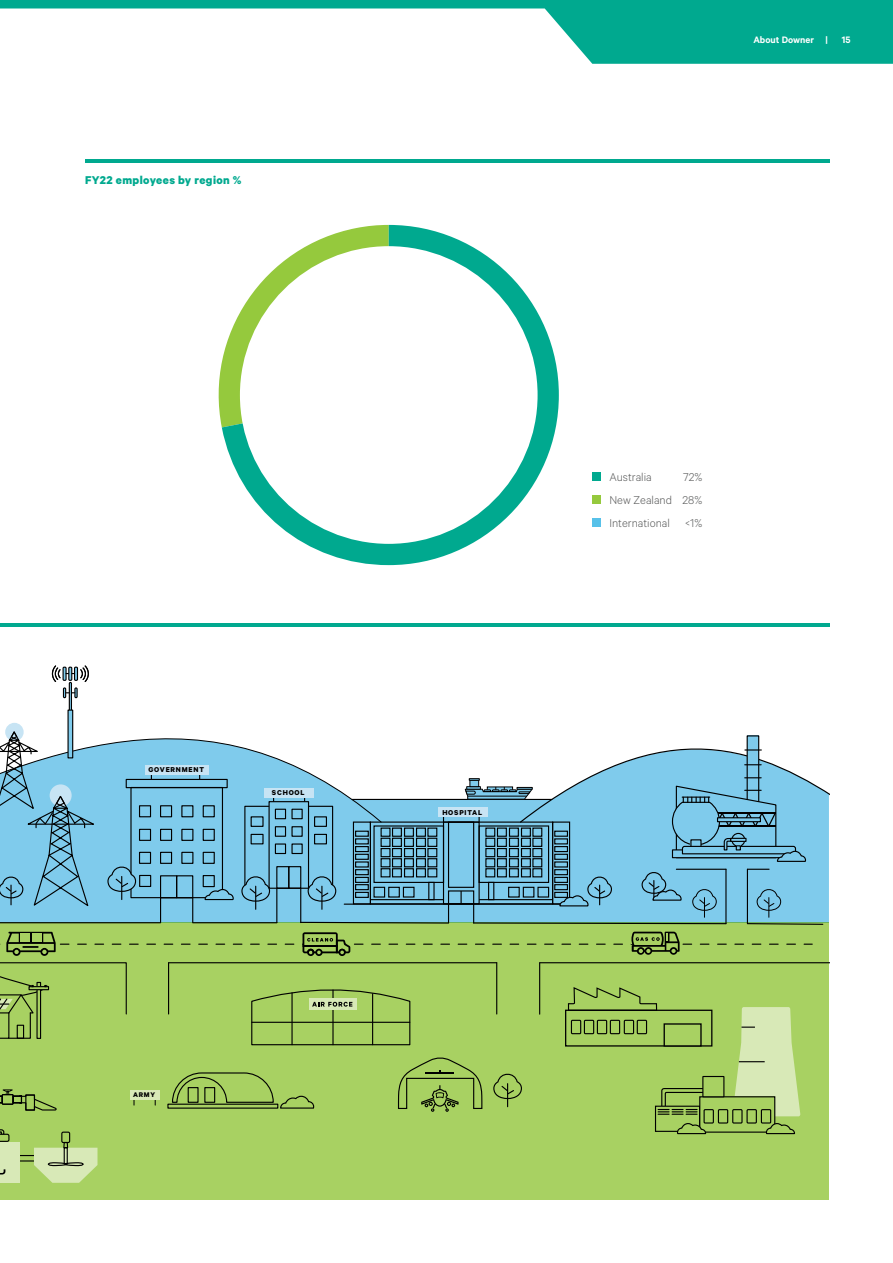
<style>
.page{position:relative;width:893px;height:1263px;background:#fff}
.page>*{position:absolute;margin:0;border:0;box-sizing:border-box;transform-origin:0 0}
.t1{font:300 12.75px/22.8px "Calibre";color:#595a5a;text-align:justify}
.t2{font:700 12.75px "Calibre";letter-spacing:.03em;color:#00a98f}
.t3{font:600 10.5px "Calibre";color:#fff}
.t4{font:700 7.95px "Calibre";letter-spacing:.1em;color:#000}
.t5{font:700 7.65px "Calibre";color:#000}
</style>
<div class="page">
<hr style="left:85px;top:160px;width:744px;height:3px;background:#00a98f">
<hr style="left:0;top:623px;width:829px;height:3px;background:#00a98f">
<svg style="left:218px;top:362px;width:4px;height:65px"></svg>
<svg style="left:222px;top:225px;width:337px;height:340px"></svg>
<div style="left:240px;top:246px;width:298px;height:298px;background:#fff;border-radius:50%"></div>
<div style="left:592px;top:472px;width:9px;height:9px;background:#00a98f"></div>
<div style="left:592px;top:518px;width:9px;height:9px;background:#57c1e9"></div>
<div style="left:592px;top:495px;width:9px;height:9px;background:#95c93d"></div>
<div style="left:0;top:923px;width:829px;height:276px;background:#a8d162"></div>
<div style="left:0;top:798px;width:829px;height:125px;background:#7fcbec"></div>
<svg style="left:5px;top:698px;width:343px;height:136px"></svg>
<hr style="left:352px;top:799px;width:200px;height:1px;background:#000">
<hr style="left:0;top:922px;width:161px;height:1px;background:#000">
<hr style="left:193px;top:922px;width:84px;height:1px;background:#000">
<hr style="left:169px;top:962px;width:328px;height:1px;background:#000">
<hr style="left:540px;top:962px;width:289px;height:1px;background:#000">
<hr style="left:168px;top:963px;width:1px;height:51px;background:#000">
<hr style="left:496px;top:963px;width:1px;height:51px;background:#000">
<hr style="left:539px;top:963px;width:1px;height:51px;background:#000">
<div style="left:275px;top:809px;width:11px;height:10px;border:1px solid #000"></div>
<div style="left:275px;top:826px;width:11px;height:11px;border:1px solid #000"></div>
<div style="left:291px;top:809px;width:12px;height:10px;border:1px solid #000"></div>
<div style="left:291px;top:826px;width:12px;height:11px;border:1px solid #000"></div>
<div style="left:275px;top:843px;width:11px;height:11px;border:1px solid #000"></div>
<div style="left:291px;top:843px;width:12px;height:11px;border:1px solid #000"></div>
<div style="left:276px;top:866px;width:13px;height:23px;border:1px solid #000"></div>
<div style="left:288px;top:866px;width:13px;height:23px;border:1px solid #000"></div>
<svg style="left:172px;top:1072px;width:102px;height:31px"></svg>
<div style="left:204px;top:1087px;width:11px;height:16px;border:1px solid #000"></div>
<div style="left:188px;top:1087px;width:11px;height:16px;border:1px solid #000"></div>
<div style="left:167px;top:1103px;width:111px;height:6px;border:1px solid #000"></div>
<svg style="left:280px;top:1095px;width:35px;height:14px"></svg>
<svg style="left:133px;top:1099px;width:2px;height:6px"></svg>
<div style="left:130px;top:1090px;width:29px;height:9px;background:#d8e9b7"></div>
<svg style="left:397px;top:1057px;width:86px;height:55px"></svg>
<svg style="left:251px;top:989px;width:160px;height:57px"></svg>
<svg style="left:0;top:932px;width:813px;height:24px"></svg>
<div style="left:126px;top:779px;width:102px;height:9px;border:1px solid #000"></div>
<div style="left:552px;top:821px;width:18px;height:83px;border:1px solid #000"></div>
<svg style="left:460px;top:891px;width:2px;height:12px"></svg>
<div style="left:448px;top:821px;width:26px;height:67px;border:1px solid #000"></div>
<div style="left:554px;top:861px;width:14px;height:6px;border:1px solid #000"></div>
<div style="left:554px;top:869px;width:14px;height:6px;border:1px solid #000"></div>
<div style="left:521px;top:858px;width:10px;height:9px;border:1px solid #000"></div>
<div style="left:509px;top:858px;width:10px;height:9px;border:1px solid #000"></div>
<div style="left:497px;top:858px;width:10px;height:9px;border:1px solid #000"></div>
<div style="left:521px;top:868px;width:10px;height:9px;border:1px solid #000"></div>
<div style="left:532px;top:858px;width:10px;height:9px;border:1px solid #000"></div>
<div style="left:532px;top:868px;width:10px;height:9px;border:1px solid #000"></div>
<div style="left:485px;top:858px;width:10px;height:9px;border:1px solid #000"></div>
<div style="left:485px;top:868px;width:10px;height:9px;border:1px solid #000"></div>
<div style="left:509px;top:868px;width:10px;height:9px;border:1px solid #000"></div>
<div style="left:497px;top:868px;width:10px;height:9px;border:1px solid #000"></div>
<hr style="left:344px;top:903px;width:232px;height:2px;background:#000">
<hr style="left:276px;top:888px;width:1px;height:35px;background:#000">
<svg style="left:107px;top:786px;width:127px;height:137px;background:#73b8d5"></svg>
<svg style="left:0;top:962px;width:127px;height:77px"></svg>
<svg style="left:734px;top:1007px;width:66px;height:109px"></svg>
<div style="left:700px;top:1097px;width:75px;height:35px;background:#a8d162"></div>
<div style="left:699px;top:1096px;width:76px;height:37px;border:1px solid #000"></div>
<div style="left:702px;top:1076px;width:22px;height:21px;border:1px solid #000"></div>
<svg style="left:765px;top:1122px;width:30px;height:13px"></svg>
<div style="left:703px;top:1109px;width:11px;height:14px;border:1px solid #000"></div>
<div style="left:718px;top:1109px;width:10px;height:14px;border:1px solid #000"></div>
<div style="left:746px;top:1109px;width:11px;height:14px;border:1px solid #000"></div>
<div style="left:732px;top:1109px;width:11px;height:14px;border:1px solid #000"></div>
<div style="left:761px;top:1109px;width:10px;height:14px;border:1px solid #000"></div>
<svg style="left:567px;top:987px;width:144px;height:148px"></svg>
<div style="left:571px;top:1020px;width:10px;height:14px;background:#a8d162"></div>
<div style="left:571px;top:1020px;width:10px;height:14px;border:1px solid #000"></div>
<div style="left:584px;top:1020px;width:10px;height:14px;background:#a8d162"></div>
<div style="left:584px;top:1020px;width:10px;height:14px;border:1px solid #000"></div>
<div style="left:597px;top:1020px;width:10px;height:14px;background:#a8d162"></div>
<div style="left:597px;top:1020px;width:10px;height:14px;border:1px solid #000"></div>
<div style="left:610px;top:1020px;width:10px;height:14px;background:#a8d162"></div>
<div style="left:610px;top:1020px;width:10px;height:14px;border:1px solid #000"></div>
<div style="left:624px;top:1020px;width:10px;height:14px;background:#a8d162"></div>
<div style="left:624px;top:1020px;width:10px;height:14px;border:1px solid #000"></div>
<div style="left:637px;top:1020px;width:9px;height:14px;background:#a8d162"></div>
<div style="left:637px;top:1020px;width:10px;height:14px;border:1px solid #000"></div>
<div style="left:565px;top:1010px;width:147px;height:36px;border:1px solid #000"></div>
<div style="left:664px;top:1024px;width:37px;height:22px;background:#a8d162"></div>
<div style="left:664px;top:1023px;width:38px;height:23px;border:1px solid #000"></div>
<div style="left:17px;top:1155px;width:20px;height:6px;border:1px solid #000"></div>
<div style="left:61px;top:1131px;width:9px;height:12px;border:1px solid #000"></div>
<svg style="left:34px;top:1142px;width:64px;height:41px"></svg>
<div style="left:0;top:1142px;width:20px;height:41px;background:#d8e9b7"></div>
<svg style="left:0;top:1129px;width:9px;height:45px"></svg>
<svg style="left:51px;top:665px;width:38px;height:33px"></svg>
<div style="left:68px;top:667px;width:4px;height:14px;border:1px solid #000"></div>
<div style="left:69px;top:682px;width:3px;height:35px;border:1px solid #000"></div>
<div style="left:68px;top:710px;width:5px;height:48px;background:#7fcbec"></div>
<div style="left:67px;top:709px;width:6px;height:49px;border:1px solid #000"></div>
<svg style="left:0;top:730px;width:98px;height:178px;background:#84bed7"></svg>
<svg style="left:746px;top:887px;width:78px;height:38px;background:#77bdd5"></svg>
<svg style="left:472px;top:870px;width:255px;height:55px;background:#6fb1c9"></svg>
<hr style="left:725px;top:869px;width:1px;height:55px;background:#000">
<hr style="left:747px;top:869px;width:1px;height:55px;background:#000">
<hr style="left:676px;top:869px;width:50px;height:1px;background:#000">
<svg style="left:748px;top:869px;width:21px;height:1px"></svg>
<svg style="left:0;top:1089px;width:57px;height:22px"></svg>
<svg style="left:493px;top:1073px;width:29px;height:34px"></svg>
<svg style="left:241px;top:796px;width:33px;height:113px;background:#6fb2ce"></svg>
<svg style="left:464px;top:735px;width:365px;height:128px"></svg>
<svg style="left:300px;top:796px;width:150px;height:128px;background:#6ba9c3"></svg>
<div style="left:145px;top:765px;width:63px;height:9px;background:#c7e4f4"></div>
<div style="left:264px;top:788px;width:49px;height:9px;background:#c7e4f4"></div>
<div style="left:438px;top:807px;width:49px;height:10px;background:#c7e4f4"></div>
<svg style="left:0;top:0;width:893px;height:64px"></svg>
<p class="t2" style="left:85px;top:172px;width:158px">FY22 employees by region %</p>
<p class="t4" style="left:148px;top:764px;width:57px">GOVERNMENT</p>
<p class="t4" style="left:272px;top:787px;width:34px">SCHOOL</p>
<p class="t5" style="left:133px;top:1090px;width:24px">ARMY</p>
<p class="t3" style="left:753px;top:33px;width:76px">About Downer |</p>
<p class="t3" style="left:842px;top:33px;width:10px">15</p>
<p class="t4" style="left:442px;top:807px;width:41px">HOSPITAL</p>
<p class="t1" style="left:609px;top:465px;width:44px">Australia</p>
<p class="t1" style="left:609px;top:465px;width:94px;text-indent:74px">72% New Zealand 28% International &lt;1%</p>
</div>
